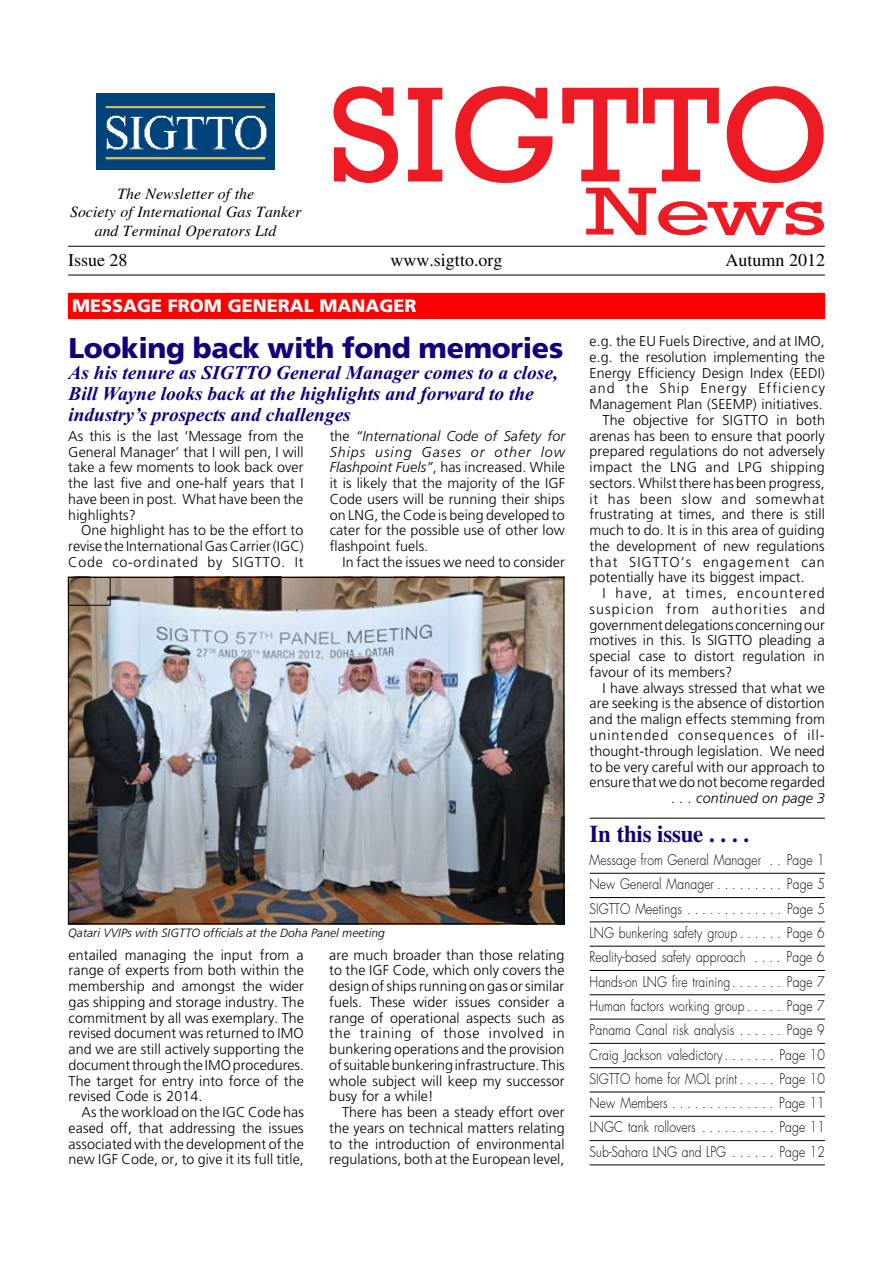
<style>
.page{position:relative;width:893px;height:1263px;background:#fff}
.page>*{position:absolute;margin:0;border:0;box-sizing:border-box;transform-origin:0 0}
.t1{font:900 28.5px "Frutiger";letter-spacing:-.015em;color:#13017c}
.t2{font:700 24px "Times";letter-spacing:-.01em;color:#13017c;scale:.95 1}
.t3{font:italic 700 19.5px/21px "Times New Roman";letter-spacing:-.005em;color:#13017c}
.t4{font:18px "Times";color:#000}
.t5{font:900 18px "Frutiger";color:#fff}
.t6{font:italic 15.75px/18.8px "Times";letter-spacing:.005em;color:#000;text-align:center}
.t7{font:300 14.25px/15.8px "Frutiger";letter-spacing:.005em;color:#000;text-align:justify}
.t8{font:300 14.25px/24.3px "Futura";letter-spacing:.01em;color:#000;text-align:justify;scale:.85 1}
.t9{font:300 14.25px "Frutiger";letter-spacing:.075em;color:#000}
.t10{font:300 14.25px "Frutiger";letter-spacing:.07em;color:#000}
.t11{font:300 14.25px "Frutiger";letter-spacing:.025em;color:#000}
.t12{font:300 14.25px "Frutiger";letter-spacing:.055em;color:#000}
.t13{font:italic 300 14.25px "Frutiger";letter-spacing:.005em;color:#000}
.t14{font:italic 300 12px "Frutiger";letter-spacing:.01em;color:#000}
.s1{font-style:italic}
</style>
<div class="page">
<div style="left:68px;top:293px;width:757px;height:25px;background:#f00"></div>
<div style="left:68px;top:293px;width:757px;height:26px;border:1px solid #f00"></div>
<img style="left:96px;top:94px;width:179px;height:75px">
<hr style="left:68px;top:246px;width:757px;height:1px;background:#000">
<hr style="left:68px;top:275px;width:757px;height:1px;background:#000">
<svg style="left:333px;top:86px;width:65px;height:97px"></svg>
<svg style="left:408px;top:88px;width:34px;height:93px"></svg>
<svg style="left:455px;top:86px;width:98px;height:97px"></svg>
<svg style="left:562px;top:86px;width:262px;height:149px"></svg>
<hr style="left:590px;top:873px;width:235px;height:1px;background:#000">
<hr style="left:590px;top:897px;width:235px;height:1px;background:#000">
<hr style="left:590px;top:921px;width:235px;height:1px;background:#000">
<hr style="left:590px;top:946px;width:235px;height:1px;background:#000">
<hr style="left:590px;top:970px;width:235px;height:1px;background:#000">
<hr style="left:590px;top:994px;width:235px;height:1px;background:#000">
<hr style="left:590px;top:1019px;width:235px;height:1px;background:#000">
<hr style="left:590px;top:1043px;width:235px;height:1px;background:#000">
<hr style="left:590px;top:1067px;width:235px;height:1px;background:#000">
<hr style="left:590px;top:1091px;width:235px;height:1px;background:#000">
<hr style="left:590px;top:1116px;width:235px;height:1px;background:#000">
<hr style="left:590px;top:1140px;width:235px;height:1px;background:#000">
<hr style="left:590px;top:1164px;width:235px;height:1px;background:#000">
<hr style="left:590px;top:818px;width:235px;height:1px;background:#000">
<img style="left:68px;top:577px;width:497px;height:347px">
<p class="t6" style="left:70px;top:184px;width:233px">The Newsletter of the<br>Society of International Gas Tanker and Terminal Operators Ltd</p>
<p class="t4" style="left:68px;top:250px;width:61px">Issue 28</p>
<p class="t4" style="left:390px;top:250px;width:114px">www.sigtto.org</p>
<p class="t4" style="left:725px;top:250px;width:101px">Autumn 2012</p>
<p class="t5" style="left:72px;top:295px;width:346px">MESSAGE FROM GENERAL MANAGER</p>
<h1 class="t1" style="left:68px;top:331px;width:496px">Looking back with fond memories</h1>
<h3 class="t3" style="left:68px;top:362px;width:491px">As his tenure as SIGTTO General Manager comes to a close,<br>Bill Wayne looks back at the highlights and forward to the industry’s prospects and challenges</h3>
<p class="t7" style="left:68px;top:428px;width:237px">As this is the last ‘Message from the General Manager’ that I will pen, I will take a few moments to look back over the last five and one-half years that I have been in post. What have been the highlights?</p>
<p class="t7" style="left:68px;top:522px;width:237px;text-indent:13px">One highlight has to be the effort to revise the International Gas Carrier (IGC)<br>Code co-ordinated by SIGTTO. It</p>
<p class="t7" style="left:330px;top:428px;width:237px">the <span class="s1">“International Code of Safety for Ships using Gases or other low Flashpoint Fuels”</span>, has increased. While it is likely that the majority of the IGF Code users will be running their ships on LNG, the Code is being developed to cater for the possible use of other low flashpoint fuels.</p>
<p class="t7" style="left:342px;top:554px;width:224px">In fact the issues we need to consider</p>
<p class="t14" style="left:68px;top:926px;width:318px">Qatari VVIPs with SIGTTO officials at the Doha Panel meeting</p>
<p class="t7" style="left:329px;top:947px;width:237px">are much broader than those relating to the IGF Code, which only covers the design of ships running on gas or similar fuels. These wider issues consider a range of operational aspects such as the training of those involved in bunkering operations and the provision of suitable bunkering infrastructure. This whole subject will keep my successor busy for a while!</p>
<p class="t7" style="left:329px;top:1104px;width:237px;text-indent:13px">There has been a steady effort over the years on technical matters relating to the introduction of environmental regulations, both at the European level,</p>
<p class="t7" style="left:69px;top:947px;width:237px">entailed managing the input from a range of experts from both within the membership and amongst the wider gas shipping and storage industry. The commitment by all was exemplary. The revised document was returned to IMO and we are still actively supporting the document through the IMO procedures.<br>The target for entry into force of the revised Code is 2014.</p>
<p class="t7" style="left:69px;top:1104px;width:237px;text-indent:13px">As the workload on the IGC Code has eased off, that addressing the issues associated with the development of the new IGF Code, or, to give it its full title,</p>
<p class="t7" style="left:590px;top:333px;width:237px">e.g. the EU Fuels Directive, and at IMO,</p>
<p class="t7" style="left:590px;top:349px;width:237px">e.g. the resolution implementing the</p>
<p class="t7" style="left:590px;top:365px;width:237px">Energy Efficiency Design Index (EEDI)</p>
<p class="t9" style="left:590px;top:380px;width:237px">and the Ship Energy Efficiency</p>
<p class="t7" style="left:590px;top:396px;width:235px">Management Plan (SEEMP) initiatives.</p>
<p class="t7" style="left:602px;top:412px;width:224px">The objective for SIGTTO in both</p>
<p class="t7" style="left:590px;top:428px;width:237px">arenas has been to ensure that poorly</p>
<p class="t7" style="left:590px;top:444px;width:237px">prepared regulations do not adversely</p>
<p class="t11" style="left:590px;top:459px;width:237px">impact the LNG and LPG shipping</p>
<p class="t7" style="left:590px;top:475px;width:237px">sectors. Whilst there has been progress,</p>
<p class="t12" style="left:590px;top:491px;width:237px">it has been slow and somewhat</p>
<p class="t7" style="left:590px;top:507px;width:237px">frustrating at times, and there is still</p>
<p class="t7" style="left:590px;top:522px;width:237px">much to do. It is in this area of guiding</p>
<p class="t7" style="left:590px;top:538px;width:237px">the development of new regulations</p>
<p class="t9" style="left:590px;top:554px;width:237px">that SIGTTO’s engagement can</p>
<p class="t7" style="left:590px;top:570px;width:217px">potentially have its biggest impact.</p>
<p class="t9" style="left:602px;top:585px;width:224px">I have, at times, encountered</p>
<p class="t9" style="left:590px;top:601px;width:237px">suspicion from authorities and</p>
<p class="t7" style="left:590px;top:617px;width:237px">government delegations concerning our</p>
<p class="t7" style="left:590px;top:633px;width:237px">motives in this. Is SIGTTO pleading a</p>
<p class="t7" style="left:590px;top:648px;width:237px">special case to distort regulation in</p>
<p class="t7" style="left:590px;top:664px;width:144px">favour of its members?</p>
<p class="t7" style="left:602px;top:680px;width:224px">I have always stressed that what we</p>
<p class="t7" style="left:590px;top:696px;width:237px">are seeking is the absence of distortion</p>
<p class="t7" style="left:590px;top:711px;width:237px">and the malign effects stemming from</p>
<p class="t10" style="left:590px;top:727px;width:237px">unintended consequences of ill-</p>
<p class="t7" style="left:590px;top:743px;width:237px">thought-through legislation. We need</p>
<p class="t7" style="left:590px;top:759px;width:237px">to be very careful with our approach to</p>
<p class="t7" style="left:590px;top:774px;width:237px">ensure that we do not become regarded</p>
<p class="t13" style="left:672px;top:790px;width:155px">. . . continued on page 3</p>
<h2 class="t2" style="left:590px;top:820px;width:169px">In this issue . . . .</h2>
<p class="t8" style="left:590px;top:848px;width:278px">Message from General Manager . . Page 1<br>New General Manager . . . . . . . . . Page 5<br>SIGTTO Meetings . . . . . . . . . . . . . Page 5<br>LNG bunkering safety group . . . . . . Page 6<br>Reality-based safety approach . . . . Page 6<br>Hands-on LNG fire training. . . . . . . Page 7<br>Human factors working group . . . . . Page 7<br>Panama Canal risk analysis . . . . . . Page 9<br>Craig Jackson valedictory . . . . . . . Page 10<br>SIGTTO home for MOL print . . . . . Page 10<br>New Members . . . . . . . . . . . . . . Page 11<br>LNGC tank rollovers . . . . . . . . . . Page 11<br>Sub-Sahara LNG and LPG . . . . . . Page 12</p>
</div>
